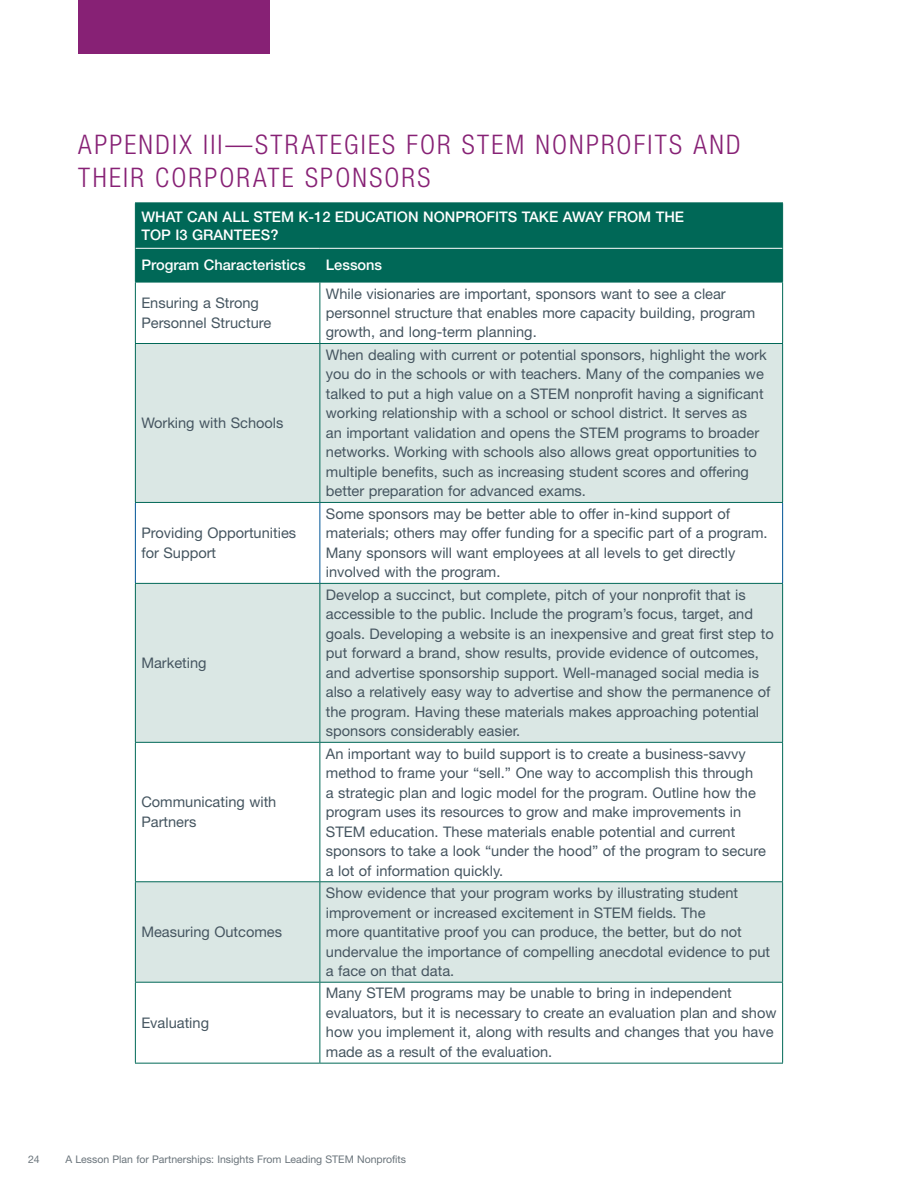
<style>
.page{position:relative;width:918px;height:1188px;background:#fff}
.page>*{position:absolute;margin:0;border:0;box-sizing:border-box;transform-origin:0 0}
.t1{font:300 condensed 27px "Helvetica Neue LT Std";letter-spacing:.08em;color:#872175}
.t2{font:14.7px/19.5px "Helvetica Neue LT Std";color:#455560}
.t3{font:500 14.7px/17.5px "Helvetica Neue LT Std";color:#fff}
.t4{font:10.5px "Helvetica Neue LT Std";color:#6a747b}
</style>
<div class="page">
<div style="left:78px;top:0;width:192px;height:54px;background:#872175"></div>
<div style="left:136px;top:203px;width:646px;height:79px;background:#006857"></div>
<svg style="left:136px;top:344px;width:646px;height:638px;fill:#dae7e4"></svg>
<hr style="left:135px;top:503px;width:1px;height:80px;background:#005596">
<hr style="left:320px;top:503px;width:1px;height:80px;background:#005596">
<hr style="left:782px;top:503px;width:1px;height:80px;background:#005596">
<hr style="left:135px;top:282px;width:1px;height:61px;background:#006857">
<hr style="left:320px;top:282px;width:1px;height:61px;background:#006857">
<hr style="left:782px;top:282px;width:1px;height:61px;background:#006857">
<hr style="left:135px;top:343px;width:185px;height:1px;background:#006857">
<hr style="left:135px;top:344px;width:1px;height:158px;background:#006857">
<hr style="left:320px;top:343px;width:463px;height:1px;background:#006857">
<hr style="left:320px;top:344px;width:1px;height:158px;background:#006857">
<hr style="left:782px;top:344px;width:1px;height:158px;background:#006857">
<hr style="left:135px;top:502px;width:185px;height:1px;background:#006857">
<hr style="left:320px;top:502px;width:463px;height:1px;background:#006857">
<hr style="left:135px;top:583px;width:185px;height:1px;background:#006857">
<hr style="left:135px;top:584px;width:1px;height:158px;background:#006857">
<hr style="left:320px;top:583px;width:463px;height:1px;background:#006857">
<hr style="left:320px;top:584px;width:1px;height:158px;background:#006857">
<hr style="left:782px;top:584px;width:1px;height:158px;background:#006857">
<hr style="left:135px;top:742px;width:185px;height:1px;background:#006857">
<hr style="left:135px;top:743px;width:1px;height:138px;background:#006857">
<hr style="left:320px;top:742px;width:463px;height:1px;background:#006857">
<hr style="left:320px;top:743px;width:1px;height:138px;background:#006857">
<hr style="left:782px;top:743px;width:1px;height:138px;background:#006857">
<hr style="left:135px;top:881px;width:185px;height:1px;background:#006857">
<hr style="left:135px;top:882px;width:1px;height:100px;background:#006857">
<hr style="left:320px;top:881px;width:463px;height:1px;background:#006857">
<hr style="left:320px;top:882px;width:1px;height:100px;background:#006857">
<hr style="left:782px;top:882px;width:1px;height:100px;background:#006857">
<hr style="left:135px;top:982px;width:185px;height:1px;background:#006857">
<hr style="left:135px;top:983px;width:1px;height:80px;background:#006857">
<hr style="left:320px;top:982px;width:463px;height:1px;background:#006857">
<hr style="left:320px;top:983px;width:1px;height:80px;background:#006857">
<hr style="left:782px;top:983px;width:1px;height:80px;background:#006857">
<hr style="left:135px;top:1063px;width:185px;height:1px;background:#006857">
<hr style="left:320px;top:1063px;width:463px;height:1px;background:#006857">
<hr style="left:135px;top:248px;width:1px;height:34px;background:#006857">
<hr style="left:135px;top:282px;width:185px;height:1px;background:#006857">
<hr style="left:320px;top:249px;width:1px;height:33px;background:#006857">
<hr style="left:782px;top:248px;width:1px;height:34px;background:#006857">
<hr style="left:320px;top:282px;width:463px;height:1px;background:#006857">
<hr style="left:135px;top:202px;width:185px;height:1px;background:#006857">
<hr style="left:135px;top:203px;width:1px;height:45px;background:#006857">
<hr style="left:320px;top:202px;width:463px;height:1px;background:#006857">
<hr style="left:782px;top:203px;width:1px;height:45px;background:#006857">
<hr style="left:136px;top:248px;width:184px;height:1px;background:#fff">
<hr style="left:320px;top:248px;width:462px;height:1px;background:#fff">
<h1 class="t1" style="left:78px;top:129px;width:400px">APPENDIX III—STRATEGIES FOR STEM</h1>
<h1 class="t1" style="left:535px;top:129px;width:207px">NONPROFITS AND</h1>
<h1 class="t1" style="left:78px;top:162px;width:354px">THEIR CORPORATE SPONSORS</h1>
<p class="t3" style="left:141px;top:208px;width:543px">WHAT CAN ALL STEM K-12 EDUCATION NONPROFITS TAKE AWAY FROM THE<br>TOP I3 G RANTEES</p>
<p class="t3" style="left:141px;top:219px;width:166px;line-height:30.8px;text-indent:129px">?<br>PROGRAM CHARACTERISTICS</p>
<p class="t3" style="left:326px;top:256px;width:58px">LESSONS</p>
<p class="t2" style="left:141px;top:293px;width:131px">Ensuring a Strong<br>Personnel Structure</p>
<p class="t2" style="left:326px;top:283px;width:431px">While visionaries are important, sponsors want to see a clear personnel structure that enables more capacity building, program growth, and long-term planning.</p>
<p class="t2" style="left:141px;top:413px;width:144px">Working with Schools</p>
<p class="t2" style="left:141px;top:523px;width:156px">Providing Opportunities for Support</p>
<p class="t2" style="left:141px;top:653px;width:67px">Marketing</p>
<p class="t2" style="left:141px;top:792px;width:137px">Communicating with<br>Partners</p>
<p class="t2" style="left:141px;top:922px;width:142px">Measuring Outcomes</p>
<p class="t2" style="left:141px;top:1013px;width:69px">Evaluating</p>
<p class="t2" style="left:326px;top:345px;width:442px">When dealing with current or potential sponsors, highlight the work you do in the schools or with teachers. Many of the companies we talked to put a high value on a STEM nonprofit having a significant working relationship with a school or school district. It serves as<br>an important validation and opens the STEM programs to broader networks. Working with schools also allows great opportunities to multiple benefits, such as increasing student scores and offering better preparation for advanced exams.</p>
<p class="t2" style="left:326px;top:504px;width:443px">Some sponsors may be better able to offer in-kind support of materials; others may offer funding for a specific part of a program.<br>Many sponsors will want employees at all levels to get directly involved with the program.</p>
<p class="t2" style="left:326px;top:585px;width:449px">Develop a succinct, but complete, pitch of your nonprofit that is accessible to the public. Include the program’s focus, target, and goals. Developing a website is an inexpensive and great first step to put forward a brand, show results, provide evidence of outcomes, and advertise sponsorship support. Well-managed social media is also a relatively easy way to advertise and show the permanence of the program. Having these materials makes approaching potential sponsors considerably easier.</p>
<p class="t2" style="left:326px;top:743px;width:441px">An important way to build support is to create a business-savvy method to frame your “sell.” One way to accomplish this through<br>a strategic plan and logic model for the program. Outline how the program uses its resources to grow and make improvements in STEM education. These materials enable potential and current sponsors to take a look “under the hood” of the program to secure a lot of information quickly.</p>
<p class="t2" style="left:326px;top:883px;width:446px">Show evidence that your program works by illustrating student improvement or increased excitement in STEM fields. The<br>more quantitative proof you can produce, the better, but do not undervalue the importance of compelling anecdotal evidence to put a face on that data.</p>
<p class="t2" style="left:326px;top:983px;width:452px">Many STEM programs may be unable to bring in independent evaluators, but it is necessary to create an evaluation plan and show how you implement it, along with results and changes that you have made as a result of the evaluation.</p>
<p class="t4" style="left:28px;top:1153px;width:13px">24</p>
<p class="t4" style="left:65px;top:1153px;width:342px">A Lesson Plan for Partnerships: Insights From Leading STEM Nonprofits</p>
</div>
